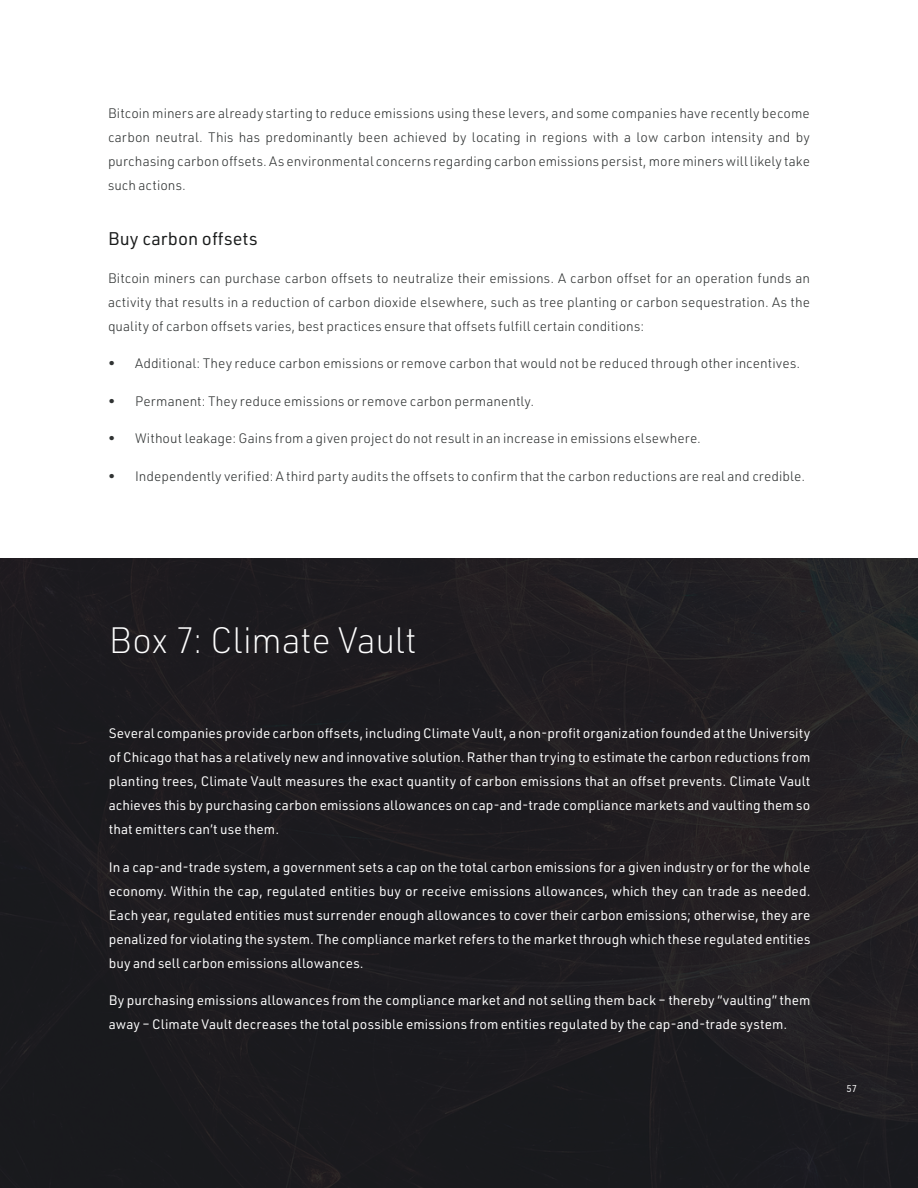
<style>
.page{position:relative;width:918px;height:1188px;background:#fff}
.page>*{position:absolute;margin:0;border:0;box-sizing:border-box;transform-origin:0 0}
.t1{font:200 36px "URWDIN";letter-spacing:-.01em;color:#fff}
.t2{font:18px "URWDIN";letter-spacing:.01em;color:#1a1c1c}
.t3{font:13.5px/24px "URWDIN";letter-spacing:.005em;color:#fff;text-align:justify}
.t4{font:300 13.5px/24px "URWDIN";letter-spacing:.005em;color:#303333;text-align:justify}
.t5{font:9.75px "URWDIN";color:#fff}
</style>
<div class="page">
<div style="left:0;top:558px;width:918px;height:630px;background:#1a1c1c"></div>
<p class="t4" style="left:108px;top:100px;width:704px">Bitcoin miners are already starting to reduce emissions using these levers, and some companies have recently become carbon neutral. This has predominantly been achieved by locating in regions with a low carbon intensity and by purchasing carbon offsets. As environmental concerns regarding carbon emissions persist, more miners will likely take such actions.</p>
<h2 class="t2" style="left:108px;top:227px;width:151px">Buy carbon offsets</h2>
<p class="t4" style="left:108px;top:265px;width:704px">Bitcoin miners can purchase carbon offsets to neutralize their emissions. A carbon offset for an operation funds an activity that results in a reduction of carbon dioxide elsewhere, such as tree planting or carbon sequestration. As the quality of carbon offsets varies, best practices ensure that offsets fulfill certain conditions:</p>
<p class="t4" style="left:108px;top:351px;width:694px">• Additional: They reduce carbon emissions or remove carbon that would not be reduced through other incentives.</p>
<p class="t4" style="left:108px;top:388px;width:428px">• Permanent: They reduce emissions or remove carbon permanently.</p>
<p class="t4" style="left:108px;top:426px;width:595px">• Without leakage: Gains from a given project do not result in an increase in emissions elsewhere.</p>
<p class="t4" style="left:108px;top:463px;width:699px">• Independently verified: A third party audits the offsets to confirm that the carbon reductions are real and credible.</p>
<h1 class="t1" style="left:109px;top:616px;width:310px">Box 7: Climate Vault</h1>
<p class="t3" style="left:109px;top:721px;width:703px">Several companies provide carbon offsets, including Climate Vault, a non-profit organization founded at the University of Chicago that has a relatively new and innovative solution. Rather than trying to estimate the carbon reductions from planting trees, Climate Vault measures the exact quantity of carbon emissions that an offset prevents. Climate Vault achieves this by purchasing carbon emissions allowances on cap-and-trade compliance markets and vaulting them so that emitters can’t use them.</p>
<p class="t3" style="left:109px;top:854px;width:703px">In a cap-and-trade system, a government sets a cap on the total carbon emissions for a given industry or for the whole economy. Within the cap, regulated entities buy or receive emissions allowances, which they can trade as needed.<br>Each year, regulated entities must surrender enough allowances to cover their carbon emissions; otherwise, they are penalized for violating the system. The compliance market refers to the market through which these regulated entities buy and sell carbon emissions allowances.</p>
<p class="t3" style="left:109px;top:988px;width:703px">By purchasing emissions allowances from the compliance market and not selling them back – thereby “vaulting” them away – Climate Vault decreases the total possible emissions from entities regulated by the cap-and-trade system.</p>
<p class="t5" style="left:847px;top:1082px;width:12px">57</p>
</div>
